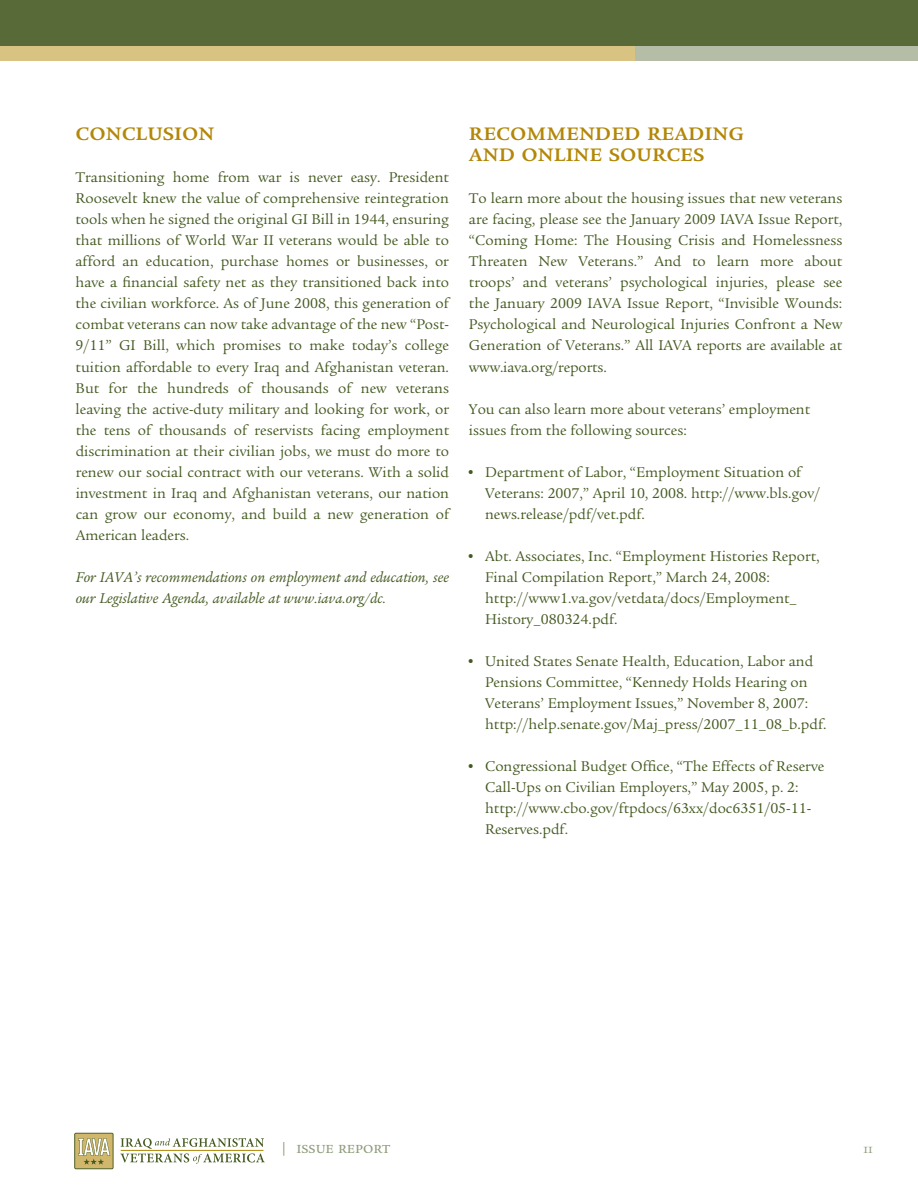
<style>
.page{position:relative;width:918px;height:1188px;background:#fff}
.page>*{position:absolute;margin:0;border:0;box-sizing:border-box;transform-origin:0 0}
.t1{font:500 25.5px/21px "Legacy Serif SC";color:#b38708}
.t2{font:16.5px "Legacy Serif SC";color:#8f9c7a}
.t3{font:14.7px/21px "Legacy Serif";color:#455a21}
.t4{font:italic 14.7px/21px "Legacy Serif";color:#455a21}
.t5{font:13.2px "Legacy Serif SC";color:#8f9c7a}
</style>
<div class="page">
<div style="left:0;top:0;width:634px;height:61px;background:#d9c383"></div>
<div style="left:636px;top:0;width:282px;height:61px;background:#b5bda6"></div>
<div style="left:0;top:0;width:918px;height:45px;background:#586a37"></div>
<svg style="left:120px;top:1138px;width:145px;height:26px"></svg>
<hr style="left:121px;top:1150px;width:142px;height:1px;background:#b38708">
<svg style="left:74px;top:1133px;width:40px;height:36px"></svg>
<h1 class="t1" style="left:76px;top:122px;width:140px">conclusion</h1>
<p class="t3" style="left:76px;top:167px;width:375px;text-align:justify">Transitioning home from war is never easy. President Roosevelt knew the value of comprehensive reintegration tools when he signed the original GI Bill in 1944, ensuring that millions of World War II veterans would be able to afford an education, purchase homes or businesses, or have a financial safety net as they transitioned back into the civilian workforce. As of June 2008, this generation of combat veterans can now take advantage of the new “Post-9/11” GI Bill, which promises to make today’s college tuition affordable to every Iraq and Afghanistan veteran.<br>But for the hundreds of thousands of new veterans leaving the active-duty military and looking for work, or the tens of thousands of reservists facing employment discrimination at their civilian jobs, we must do more to renew our social contract with our veterans. With a solid investment in Iraq and Afghanistan veterans, our nation can grow our economy, and build a new generation of American leaders.</p>
<p class="t4" style="left:76px;top:567px;width:375px">For IAVA’s recommendations on employment and education, see our Legislative Agenda, available at www.iava.org/dc.</p>
<h1 class="t1" style="left:469px;top:122px;width:276px">recommended reading and online sources</h1>
<p class="t3" style="left:469px;top:188px;width:375px;text-align:justify">To learn more about the housing issues that new veterans are facing, please see the January 2009 IAVA Issue Report, “Coming Home: The Housing Crisis and Homelessness Threaten New Veterans.” And to learn more about troops’ and veterans’ psychological injuries, please see the January 2009 IAVA Issue Report, “Invisible Wounds:<br>Psychological and Neurological Injuries Confront a New Generation of Veterans.” All IAVA reports are available at www.iava.org/reports.</p>
<p class="t3" style="left:469px;top:398px;width:343px">You can also learn more about veterans’ employment issues from the following sources:</p>
<p class="t3" style="left:485px;top:462px;width:337px;text-indent:-16px">• Department of Labor, “Employment Situation of<br>Veterans: 2007,” April 10, 2008. http://www.bls.gov/ news.release/pdf/vet.pdf.</p>
<p class="t3" style="left:485px;top:546px;width:336px;text-indent:-16px">• Abt. Associates, Inc. “Employment Histories Report, Final Compilation Report,” March 24, 2008: http://www1.va.gov/vetdata/docs/Employment_ History_080324.pdf.</p>
<p class="t3" style="left:485px;top:651px;width:343px;text-indent:-16px">• United States Senate Health, Education, Labor and Pensions Committee, “Kennedy Holds Hearing on Veterans’ Employment Issues,” November 8, 2007: http://help.senate.gov/Maj_press/2007_11_08_b.pdf.</p>
<p class="t3" style="left:485px;top:756px;width:341px;text-indent:-16px">• Congressional Budget Office, “The Effects of Reserve Call-Ups on Civilian Employers,” May 2005, p. 2: http://www.cbo.gov/ftpdocs/63xx/doc6351/05-11- Reserves.pdf.</p>
<p class="t2" style="left:280px;top:1138px;width:112px">| issue report</p>
<p class="t5" style="left:864px;top:1141px;width:11px">11</p>
</div>
